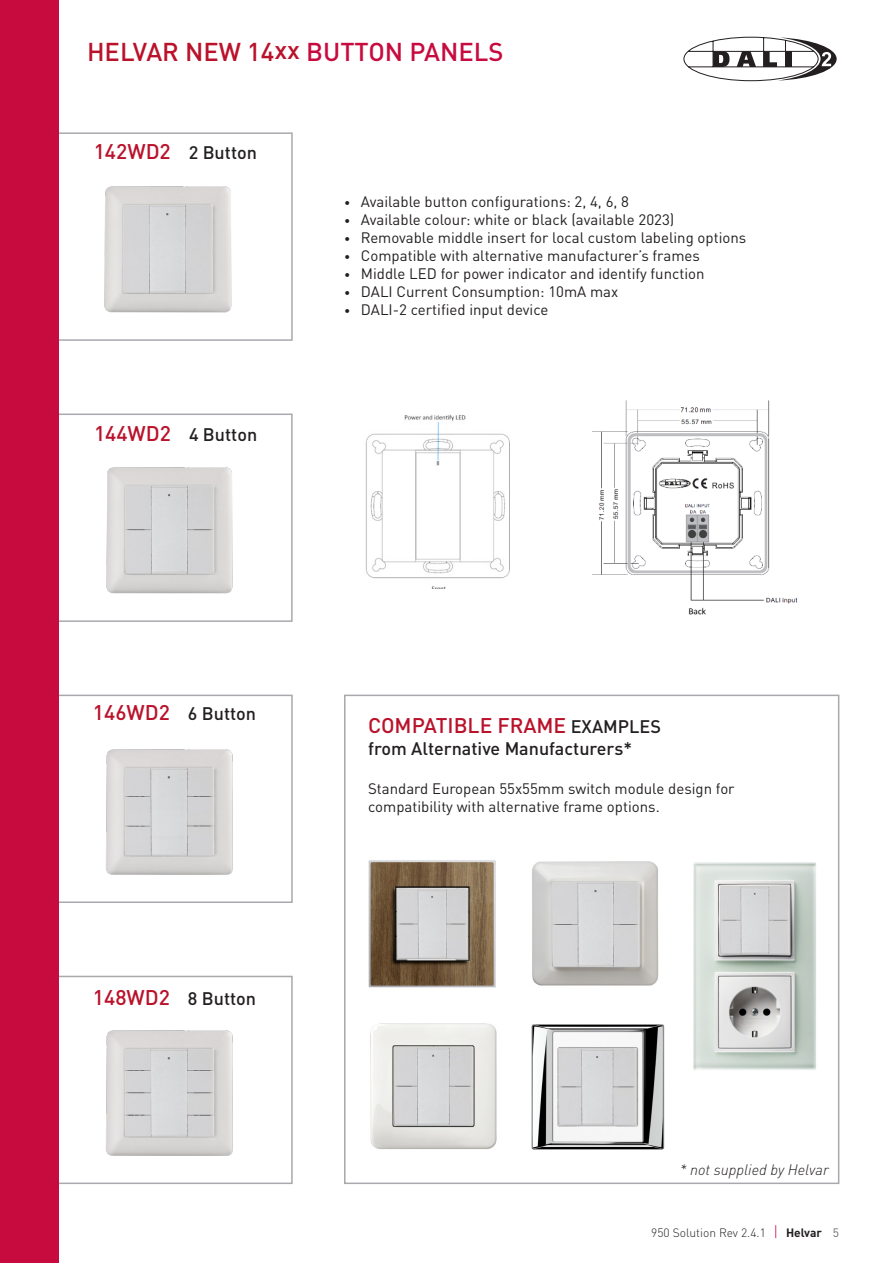
<style>
.page{position:relative;width:893px;height:1263px;background:#fff}
.page>*{position:absolute;margin:0;border:0;box-sizing:border-box;transform-origin:0 0}
.t1{font:500 25.5px "DIN Pro";color:#ba122b}
.t2{font:500 21px "DIN Pro";color:#ba122b}
.t3{font:500 18px "DIN Pro";color:#231f20}
.t4{font:15px "DIN Pro";color:#231f20}
.t5{font:italic 300 15px "DIN Pro";color:#231f20}
.t6{font:300 12px "DIN Pro";color:#231f20}
.s1{color:#c80b3e}
.s2{font-size:21px;color:#ba122b}
.s3{font-size:12px}
.s4{font-size:18px;color:#231f20}
.s5{font-size:15px;color:#c80b3e}
.s6{font-weight:700}
.s7{font-weight:400;color:#6c6d70}
</style>
<div class="page">
<div style="left:344px;top:695px;width:495px;height:489px;border:2px solid #a8a9ad"></div>
<div style="left:35px;top:132px;width:258px;height:209px;border:2px solid #a8a9ad"></div>
<img style="left:104px;top:186px;width:128px;height:127px">
<div style="left:35px;top:413px;width:258px;height:209px;border:2px solid #a8a9ad"></div>
<img style="left:106px;top:467px;width:127px;height:127px">
<div style="left:35px;top:695px;width:258px;height:208px;border:2px solid #a8a9ad"></div>
<img style="left:106px;top:749px;width:127px;height:126px">
<div style="left:35px;top:976px;width:258px;height:208px;border:2px solid #a8a9ad"></div>
<img style="left:106px;top:1030px;width:127px;height:126px">
<div style="left:0;top:0;width:59px;height:1263px;background:#c80b3e"></div>
<img style="left:365px;top:415px;width:145px;height:174px">
<img style="left:592px;top:400px;width:206px;height:215px">
<img style="left:368px;top:860px;width:128px;height:128px">
<img style="left:531px;top:1024px;width:134px;height:126px">
<img style="left:693px;top:862px;width:123px;height:208px">
<img style="left:370px;top:1023px;width:127px;height:126px">
<img style="left:532px;top:861px;width:127px;height:125px">
<svg style="left:683px;top:36px;width:154px;height:46px"></svg>
<p class="t1" style="left:87px;top:31px;width:418px">HELVAR NEW 14xx <span class="s1">BUTTON PANELS</span></p>
<p class="t3" style="left:94px;top:138px;width:165px"><span class="s2">142WD2</span> 2 Button</p>
<p class="t3" style="left:94px;top:420px;width:165px"><span class="s2">144WD2</span> 4 Button</p>
<p class="t4" style="left:344px;top:190px;width:286px"><span class="s3">•</span> Available button configurations: 2, 4, 6, 8</p>
<p class="t4" style="left:344px;top:208px;width:332px"><span class="s3">•</span> Available colour: white or black (available 2023)</p>
<p class="t4" style="left:344px;top:226px;width:404px"><span class="s3">•</span> Removable middle insert for local custom labeling options</p>
<p class="t4" style="left:344px;top:244px;width:357px"><span class="s3">•</span> Compatible with alternative manufacturer’s frames</p>
<p class="t4" style="left:344px;top:262px;width:362px"><span class="s3">•</span> Middle LED for power indicator and identify function</p>
<p class="t4" style="left:344px;top:280px;width:276px"><span class="s3">•</span> DALI Current Consumption: 10mA max</p>
<p class="t4" style="left:344px;top:298px;width:206px"><span class="s3">•</span> DALI-2 certified input device</p>
<p class="t3" style="left:93px;top:699px;width:165px"><span class="s2">146WD2</span> 6 Button</p>
<p class="t3" style="left:93px;top:983px;width:165px"><span class="s2">148WD2</span> 8 Button</p>
<p class="t2" style="left:368px;top:709px;width:294px">COMPATIBLE FRAME <span class="s4">EXAMPLES</span></p>
<p class="t3" style="left:368px;top:734px;width:265px">from Alternative Manufacturers*</p>
<p class="t4" style="left:368px;top:777px;width:368px">Standard European 55x55mm switch module design for</p>
<p class="t4" style="left:368px;top:795px;width:293px">compatibility with alternative frame options.</p>
<p class="t5" style="left:680px;top:1158px;width:151px">* not supplied by Helvar</p>
<p class="t6" style="left:651px;top:1224px;width:189px">950 Solution Rev 2.4.1 <span class="s5">|</span> <span class="s6">Helvar</span> <span class="s7">5</span></p>
</div>
